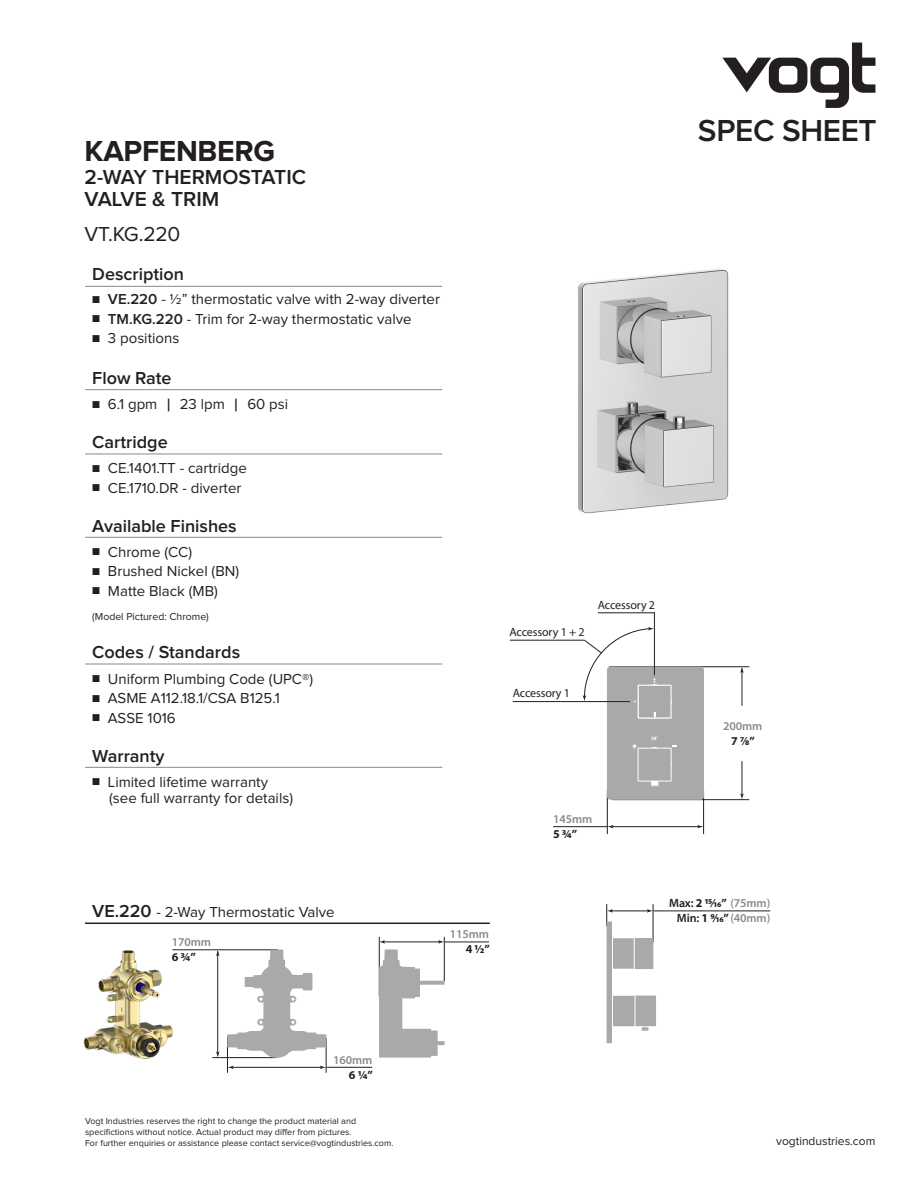
<style>
.page{position:relative;width:918px;height:1188px;background:#fff}
.page>*{position:absolute;margin:0;border:0;box-sizing:border-box;transform-origin:0 0}
.t1{font:600 31.5px "Proxima Nova";letter-spacing:-.01em;color:#231f20}
.t2{font:700 30px "Proxima Nova";letter-spacing:-.01em;color:#231f20}
.t3{font:600 21px "Proxima Nova";color:#231f20}
.t4{font:21px "Proxima Nova";color:#231f20}
.t5{font:600 18px "Proxima Nova";color:#231f20}
.t6{font:15px "Proxima Nova";color:#231f20}
.t7{font:700 12px "Myriad Pro";color:#231f20}
.t8{font:12px "Myriad Pro";letter-spacing:-.01em;color:#231f20}
.t9{font:600 12px "Myriad Pro";letter-spacing:-.01em;color:#8a8a8e}
.t10{font:12px "Proxima Nova";color:#231f20}
.t11{font:10.5px "Proxima Nova";color:#231f20}
.t12{font:9px "Proxima Nova";color:#231f20}
.t13{font:700 4.95px "Myriad Pro";color:#fff}
.s1{font-size:12px}
.s2{font-weight:600}
.s3{font-weight:600;font-size:18px}
.s4{font-weight:600;color:#8a8a8e}
</style>
<div class="page">
<hr style="left:609px;top:667px;width:140px;height:1px;background:#231f20">
<hr style="left:607px;top:791px;width:1px;height:43px;background:#231f20">
<hr style="left:703px;top:791px;width:1px;height:43px;background:#231f20">
<hr style="left:613px;top:799px;width:136px;height:1px;background:#231f20">
<hr style="left:742px;top:761px;width:1px;height:36px;background:#231f20">
<hr style="left:611px;top:826px;width:88px;height:1px;background:#231f20">
<hr style="left:553px;top:826px;width:54px;height:1px;background:#231f20">
<hr style="left:513px;top:701px;width:117px;height:1px;background:#231f20">
<hr style="left:598px;top:612px;width:57px;height:1px;background:#231f20">
<hr style="left:654px;top:612px;width:1px;height:63px;background:#231f20">
<hr style="left:510px;top:640px;width:74px;height:1px;background:#231f20">
<hr style="left:742px;top:668px;width:1px;height:38px;background:#231f20">
<svg style="left:583px;top:627px;width:121px;height:173px"></svg>
<svg style="left:740px;top:667px;width:4px;height:6px"></svg>
<svg style="left:740px;top:794px;width:4px;height:5px"></svg>
<svg style="left:697px;top:825px;width:6px;height:3px"></svg>
<hr style="left:85px;top:286px;width:357px;height:1px;background:#8a8a8e">
<hr style="left:85px;top:389px;width:357px;height:1px;background:#8a8a8e">
<hr style="left:85px;top:454px;width:357px;height:1px;background:#8a8a8e">
<hr style="left:85px;top:537px;width:357px;height:1px;background:#8a8a8e">
<hr style="left:85px;top:664px;width:357px;height:1px;background:#8a8a8e">
<hr style="left:85px;top:767px;width:357px;height:1px;background:#8a8a8e">
<hr style="left:653px;top:911px;width:117px;height:1px;background:#231f20">
<svg style="left:606px;top:904px;width:55px;height:139px"></svg>
<svg style="left:722px;top:43px;width:153px;height:65px"></svg>
<img style="left:578px;top:268px;width:151px;height:246px">
<hr style="left:85px;top:923px;width:405px;height:1px;background:#231f20">
<img style="left:83px;top:949px;width:94px;height:110px">
<hr style="left:172px;top:950px;width:106px;height:1px;background:#231f20">
<hr style="left:212px;top:1057px;width:65px;height:1px;background:#231f20">
<hr style="left:227px;top:1036px;width:1px;height:37px;background:#231f20">
<hr style="left:326px;top:1038px;width:1px;height:35px;background:#231f20">
<svg style="left:320px;top:1066px;width:6px;height:3px"></svg>
<hr style="left:326px;top:1067px;width:46px;height:1px;background:#231f20">
<hr style="left:231px;top:1067px;width:92px;height:1px;background:#231f20">
<svg style="left:216px;top:950px;width:4px;height:6px"></svg>
<hr style="left:217px;top:951px;width:1px;height:105px;background:#231f20">
<hr style="left:379px;top:937px;width:1px;height:59px;background:#231f20">
<hr style="left:444px;top:937px;width:1px;height:44px;background:#231f20">
<hr style="left:444px;top:942px;width:45px;height:1px;background:#231f20">
<svg style="left:227px;top:950px;width:99px;height:108px"></svg>
<svg style="left:379px;top:940px;width:66px;height:118px"></svg>
<p class="t2" style="left:85px;top:138px;width:192px">KAPFENBERG</p>
<p class="t3" style="left:85px;top:167px;width:223px">2-WAY THERMOSTATIC</p>
<p class="t3" style="left:85px;top:190px;width:136px">VALVE &amp; TRIM</p>
<p class="t4" style="left:85px;top:224px;width:97px">VT.KG.220</p>
<p class="t5" style="left:92px;top:266px;width:93px">Description</p>
<p class="t6" style="left:92px;top:293px;width:349px"><span class="s1">■</span> <span class="s2">VE.220</span> - 1/2” thermostatic valve with 2-way diverter</p>
<p class="t6" style="left:92px;top:312px;width:321px"><span class="s1">■</span> <span class="s2">TM.KG.220</span> - Trim for 2-way thermostatic valve</p>
<p class="t6" style="left:92px;top:332px;width:89px"><span class="s1">■</span> 3 positions</p>
<p class="t5" style="left:92px;top:370px;width:81px">Flow Rate</p>
<p class="t6" style="left:92px;top:397px;width:198px"><span class="s1">■</span> 6.1 gpm <span class="s3">|</span> 23 lpm <span class="s3">|</span> 60 psi</p>
<p class="t5" style="left:92px;top:434px;width:77px">Cartridge</p>
<p class="t6" style="left:92px;top:462px;width:156px"><span class="s1">■</span> CE.1401.TT - cartridge</p>
<p class="t6" style="left:92px;top:481px;width:151px"><span class="s1">■</span> CE.1710.DR - diverter</p>
<p class="t5" style="left:92px;top:517px;width:146px">Available Finishes</p>
<p class="t6" style="left:92px;top:545px;width:101px"><span class="s1">■</span> Chrome (CC)</p>
<p class="t6" style="left:92px;top:565px;width:148px"><span class="s1">■</span> Brushed Nickel (BN)</p>
<p class="t6" style="left:92px;top:584px;width:127px"><span class="s1">■</span> Matte Black (MB)</p>
<p class="t11" style="left:92px;top:611px;width:118px">(Model Pictured: Chrome)</p>
<p class="t5" style="left:92px;top:644px;width:149px">Codes / Standards</p>
<p class="t6" style="left:92px;top:672px;width:223px"><span class="s1">■</span> Uniform Plumbing Code (UPC®)</p>
<p class="t6" style="left:92px;top:691px;width:189px"><span class="s1">■</span> ASME A112.18.1/CSA B125.1</p>
<p class="t6" style="left:92px;top:711px;width:85px"><span class="s1">■</span> ASSE 1016</p>
<p class="t5" style="left:92px;top:748px;width:74px">Warranty</p>
<p class="t6" style="left:92px;top:775px;width:177px"><span class="s1">■</span> Limited lifetime warranty</p>
<p class="t6" style="left:109px;top:792px;width:185px">(see full warranty for details)</p>
<p class="t1" style="left:698px;top:116px;width:180px">SPEC SHEET</p>
<p class="t8" style="left:510px;top:624px;width:77px">Accessory 1 + 2</p>
<p class="t8" style="left:598px;top:597px;width:59px">Accessory 2</p>
<p class="t8" style="left:513px;top:686px;width:59px">Accessory 1</p>
<p class="t13" style="left:651px;top:735px;width:8px">38˚</p>
<p class="t9" style="left:553px;top:811px;width:41px">145mm</p>
<p class="t7" style="left:553px;top:826px;width:26px">5 3/4”</p>
<p class="t9" style="left:723px;top:718px;width:41px">200mm</p>
<p class="t7" style="left:731px;top:733px;width:25px">7 7/8”</p>
<p class="t6" style="left:92px;top:905px;width:244px"><span class="s3">VE.220</span> - 2-Way Thermostatic Valve</p>
<p class="t9" style="left:172px;top:935px;width:41px">170mm</p>
<p class="t7" style="left:172px;top:950px;width:26px">6 3/4”</p>
<p class="t9" style="left:450px;top:927px;width:41px">115mm</p>
<p class="t7" style="left:466px;top:941px;width:26px">4 1/2”</p>
<p class="t7" style="left:669px;top:895px;width:103px"><span class="s2">Max:</span> 2 15/16” <span class="s4">(75mm)</span></p>
<p class="t7" style="left:677px;top:910px;width:95px"><span class="s2">Min:</span> 1 9/16” <span class="s4">(40mm)</span></p>
<p class="t9" style="left:333px;top:1052px;width:41px">160mm</p>
<p class="t7" style="left:349px;top:1067px;width:26px">6 1/4”</p>
<p class="t12" style="left:85px;top:1117px;width:273px">Vogt Industries reserves the right to change the product material and</p>
<p class="t12" style="left:85px;top:1128px;width:268px">specifictions without notice. Actual product may differ from pictures.</p>
<p class="t12" style="left:85px;top:1139px;width:310px">For further enquiries or assistance please contact service@vogtindustries.com.</p>
<p class="t10" style="left:776px;top:1136px;width:101px">vogtindustries.com</p>
</div>
